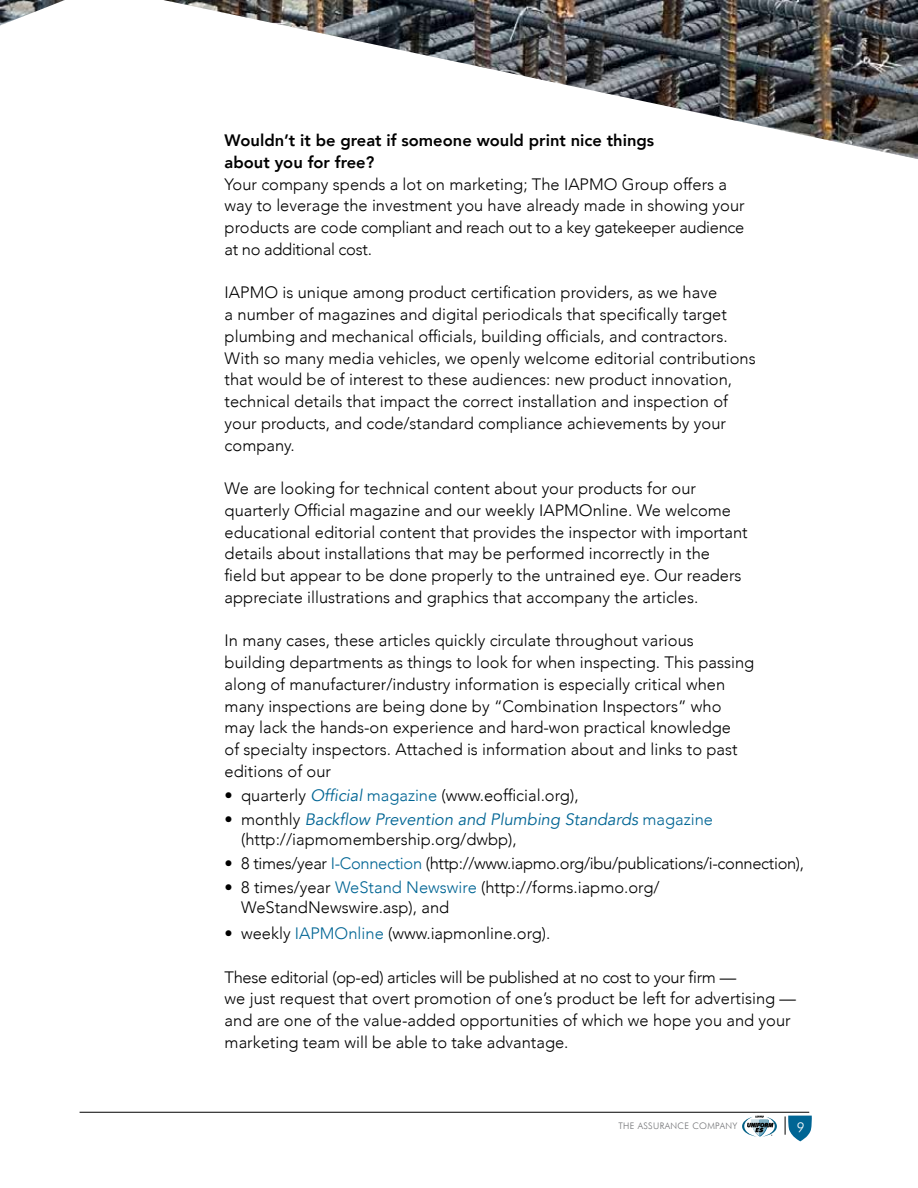
<style>
.page{position:relative;width:918px;height:1188px;background:#fff}
.page>*{position:absolute;margin:0;border:0;box-sizing:border-box;transform-origin:0 0}
.t1{font:300 16.5px/21.8px "Avenir";color:#000}
.t2{font:300 16.5px "Avenir";letter-spacing:-.02em;color:#000}
.t3{font:800 16.5px/21.8px "Avenir";color:#000}
.t4{font:300 13.5px "Futura BT";color:#fff}
.t5{font:300 9px "Futura BT";letter-spacing:.04em;color:#6d6e71}
.s1{font-weight:400;font-style:italic;color:#006594}
.s2{color:#006594}
</style>
<div class="page">
<hr style="left:80px;top:1112px;width:729px;height:1px;background:#000">
<svg style="left:785px;top:1116px;width:27px;height:25px"></svg>
<svg style="left:742px;top:1116px;width:35px;height:21px"></svg>
<svg style="left:0;top:0;width:918px;height:159px"></svg>
<p class="t3" style="left:225px;top:130px;width:431px">Wouldn’t it be great if someone would print nice things about you for free?</p>
<p class="t1" style="left:225px;top:173px;width:522px">Your company spends a lot on marketing; The IAPMO Group offers a way to leverage the investment you have already made in showing your products are code compliant and reach out to a key gatekeeper audience at no additional cost.</p>
<p class="t1" style="left:225px;top:282px;width:533px">IAPMO is unique among product certification providers, as we have<br>a number of magazines and digital periodicals that specifically target plumbing and mechanical officials, building officials, and contractors.<br>With so many media vehicles, we openly welcome editorial contributions that would be of interest to these audiences: new product innovation, technical details that impact the correct installation and inspection of your products, and code/standard compliance achievements by your company.</p>
<p class="t1" style="left:225px;top:478px;width:525px">We are looking for technical content about your products for our quarterly Official magazine and our weekly IAPMOnline. We welcome educational editorial content that provides the inspector with important details about installations that may be performed incorrectly in the<br>field but appear to be done properly to the untrained eye. Our readers appreciate illustrations and graphics that accompany the articles.</p>
<p class="t1" style="left:225px;top:630px;width:531px">In many cases, these articles quickly circulate throughout various building departments as things to look for when inspecting. This passing along of manufacturer/industry information is especially critical when many inspections are being done by “Combination Inspectors” who may lack the hands-on experience and hard-won practical knowledge<br>of specialty inspectors. Attached is information about and links to past editions of our</p>
<p class="t1" style="left:225px;top:785px;width:356px">• quarterly <span class="s1">Official</span> <span class="s2">magazine</span> (www.eofficial.org),</p>
<p class="t1" style="left:241px;top:810px;width:473px;line-height:19.8px;text-indent:-16px">• monthly <span class="s1">Backflow Prevention and Plumbing Standards</span> <span class="s2">magazine </span>(http://iapmomembership.org/dwbp),</p>
<p class="t2" style="left:225px;top:854px;width:581px">• 8 times/year <span class="s2">I-Connection</span> (http://www.iapmo.org/ibu/publications/i-connection),</p>
<p class="t1" style="left:241px;top:878px;width:420px;line-height:19.8px;text-indent:-16px">• 8 times/year <span class="s2">WeStand Newswire</span> (http://forms.iapmo.org/<br>WeStandNewswire.asp), and</p>
<p class="t1" style="left:225px;top:923px;width:327px">• weekly <span class="s2">IAPMOnline</span> (www.iapmonline.org).</p>
<p class="t1" style="left:225px;top:966px;width:573px">These editorial (op-ed) articles will be published at no cost to your firm —<br>we just request that overt promotion of one’s product be left for advertising — and are one of the value-added opportunities of which we hope you and your marketing team will be able to take advantage.</p>
<p class="t5" style="left:618px;top:1120px;width:121px">THE ASSURANCE COMPANY</p>
<p class="t4" style="left:797px;top:1119px;width:9px">9</p>
</div>
